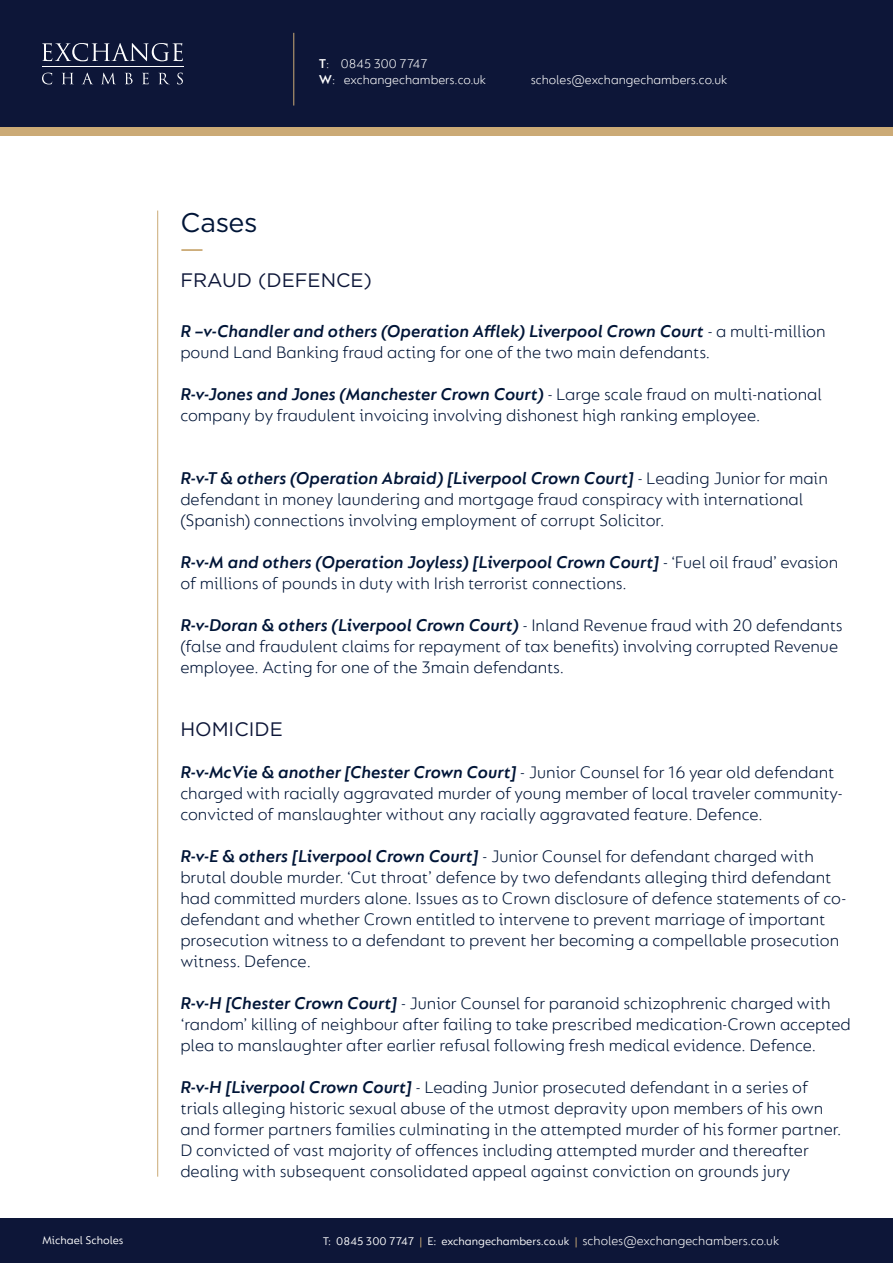
<style>
.page{position:relative;width:893px;height:1263px;background:#fff}
.page>*{position:absolute;margin:0;border:0;box-sizing:border-box;transform-origin:0 0}
.t1{font:27px "Gotham";letter-spacing:-.015em;color:#001537}
.t2{font:19.5px "Gotham";color:#0d1638}
.t3{font:300 18px/21px "FS Lucas";color:#001537}
.t4{font:300 13.5px/16.2px "FS Lucas";color:#fff}
.t5{font:12px "FS Lucas";color:#fff}
.s1{font-weight:600}
.s2{font-weight:600;font-style:italic}
.s3{color:#cbaa76}
.s4{font-weight:300;font-size:13.5px}
</style>
<div class="page">
<div style="left:0;top:64px;width:893px;height:72px;background:#cbaa76"></div>
<div style="left:0;top:0;width:893px;height:127px;background:#0d1638"></div>
<div style="left:0;top:1219px;width:893px;height:44px;background:#0d1638"></div>
<hr style="left:42px;top:67px;width:142px;height:1px;background:#fff">
<svg style="left:42px;top:43px;width:141px;height:18px"></svg>
<svg style="left:42px;top:73px;width:10px;height:11px"></svg>
<svg style="left:62px;top:73px;width:11px;height:11px"></svg>
<svg style="left:82px;top:73px;width:11px;height:11px"></svg>
<svg style="left:102px;top:73px;width:13px;height:11px"></svg>
<svg style="left:125px;top:73px;width:8px;height:11px"></svg>
<svg style="left:142px;top:73px;width:7px;height:11px"></svg>
<svg style="left:159px;top:73px;width:10px;height:11px"></svg>
<svg style="left:177px;top:73px;width:6px;height:11px"></svg>
<hr style="left:293px;top:33px;width:1px;height:73px;background:#cbaa76">
<hr style="left:157px;top:211px;width:1px;height:966px;background:#cbaa76">
<hr style="left:181px;top:249px;width:21px;height:2px;background:#cbaa76">
<p class="t1" style="left:180px;top:205px;width:79px">Cases</p>
<p class="t4" style="left:319px;top:55px;width:169px"><span class="s1">T</span>: 0845 300 7747<br><span class="s1">W</span>: exchangechambers.co.uk</p>
<p class="t4" style="left:531px;top:71px;width:198px">scholes@exchangechambers.co.uk</p>
<p class="t2" style="left:180px;top:268px;width:193px">FRAUD (DEFENCE)</p>
<p class="t3" style="left:180px;top:320px;width:647px"><span class="s2">R –v-Chandler and others (Operation Afflek) Liverpool Crown Court</span> - a multi-million pound Land Banking fraud acting for one of the two main defendants.</p>
<p class="t3" style="left:180px;top:383px;width:643px"><span class="s2">R-v-Jones and Jones (Manchester Crown Court)</span> - Large scale fraud on multi-national company by fraudulent invoicing involving dishonest high ranking employee.</p>
<p class="t3" style="left:180px;top:467px;width:649px"><span class="s2">R-v-T &amp; others (Operation Abraid) [Liverpool Crown Court]</span> - Leading Junior for main defendant in money laundering and mortgage fraud conspiracy with international (Spanish) connections involving employment of corrupt Solicitor.</p>
<p class="t3" style="left:180px;top:551px;width:659px"><span class="s2">R-v-M and others (Operation Joyless) [Liverpool Crown Court]</span> - ‘Fuel oil fraud’ evasion of millions of pounds in duty with Irish terrorist connections.</p>
<p class="t3" style="left:180px;top:614px;width:664px"><span class="s2">R-v-Doran &amp; others (Liverpool Crown Court)</span> - Inland Revenue fraud with 20 defendants (false and fraudulent claims for repayment of tax benefits) involving corrupted Revenue employee. Acting for one of the 3main defendants.</p>
<p class="t2" style="left:180px;top:716px;width:104px">HOMICIDE</p>
<p class="t3" style="left:180px;top:761px;width:664px"><span class="s2">R-v-McVie &amp; another [Chester Crown Court]</span> - Junior Counsel for 16 year old defendant charged with racially aggravated murder of young member of local traveler community&shy;convicted of manslaughter without any racially aggravated feature. Defence.</p>
<p class="t3" style="left:180px;top:845px;width:667px"><span class="s2">R-v-E &amp; others [Liverpool Crown Court]</span> - Junior Counsel for defendant charged with brutal double murder. ‘Cut throat’ defence by two defendants alleging third defendant had committed murders alone. Issues as to Crown disclosure of defence statements of co&shy;defendant and whether Crown entitled to intervene to prevent marriage of important prosecution witness to a defendant to prevent her becoming a compellable prosecution witness. Defence.</p>
<p class="t3" style="left:180px;top:992px;width:672px"><span class="s2">R-v-H [Chester Crown Court]</span> - Junior Counsel for paranoid schizophrenic charged with ‘random’ killing of neighbour after failing to take prescribed medication-Crown accepted plea to manslaughter after earlier refusal following fresh medical evidence. Defence.</p>
<p class="t3" style="left:180px;top:1076px;width:663px"><span class="s2">R-v-H [Liverpool Crown Court]</span> - Leading Junior prosecuted defendant in a series of trials alleging historic sexual abuse of the utmost depravity upon members of his own and former partners families culminating in the attempted murder of his former partner.<br>D convicted of vast majority of offences including attempted murder and thereafter dealing with subsequent consolidated appeal against conviction on grounds jury</p>
<p class="t5" style="left:42px;top:1233px;width:83px">Michael Scholes</p>
<p class="t5" style="left:323px;top:1235px;width:458px">T: 0845 300 7747 <span class="s3">|</span> E: exchangechambers.co.uk <span class="s3">|</span> <span class="s4">scholes@exchangechambers.co.uk</span></p>
</div>
